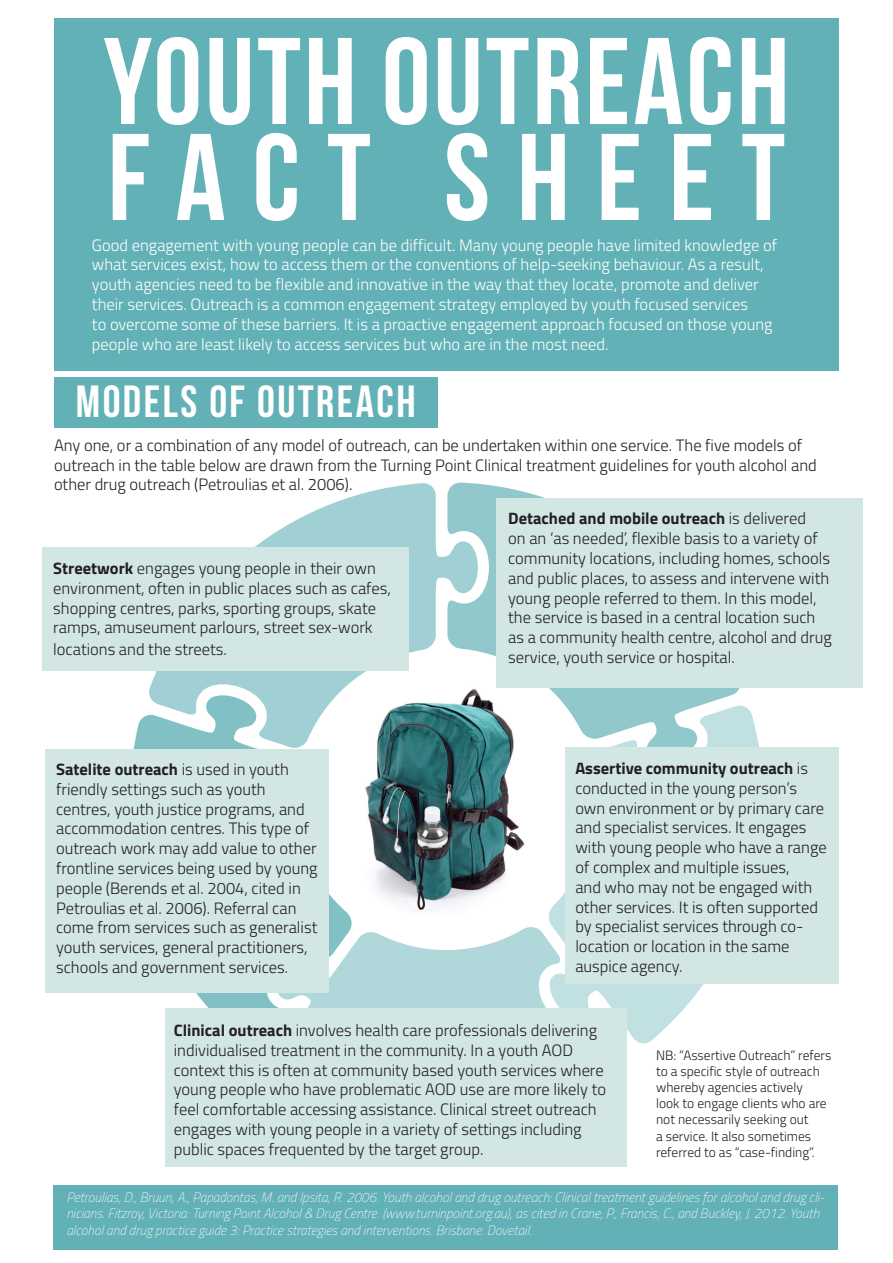
<style>
.page{position:relative;width:893px;height:1263px;background:#fff}
.page>*{position:absolute;margin:0;border:0;box-sizing:border-box;transform-origin:0 0}
.t1{font:123px/96px "Bebas Neue";letter-spacing:.025em;color:#fff}
.t2{font:45px "Bebas Neue";letter-spacing:.055em;color:#fff}
.t3{font:300 16.5px/19.8px "Titillium";color:#231f20}
.t4{font:300 16.5px/19.8px "Titillium";color:#fff}
.t5{font:italic 100 13.5px/16.2px "Titillium";color:#fff}
.t6{font:300 13.5px/16.2px "Titillium";color:#231f20}
.s1{font-weight:700}
</style>
<div class="page">
<img style="left:365px;top:749px;width:160px;height:162px">
<div style="left:54px;top:18px;width:785px;height:352px;background:#62b1b6"></div>
<div style="left:54px;top:377px;width:383px;height:51px;background:#62b1b6"></div>
<svg style="left:130px;top:715px;width:222px;height:294px"></svg>
<svg style="left:148px;top:483px;width:299px;height:266px"></svg>
<svg style="left:549px;top:706px;width:214px;height:338px"></svg>
<svg style="left:447px;top:482px;width:295px;height:278px"></svg>
<svg style="left:273px;top:925px;width:355px;height:191px;fill:#b0d8da"></svg>
<div style="left:42px;top:547px;width:367px;height:124px;background:#d2e6e3"></div>
<div style="left:496px;top:498px;width:367px;height:189px;background:#d2e6e3"></div>
<div style="left:45px;top:749px;width:283px;height:243px;background:#d2e6e3"></div>
<div style="left:566px;top:748px;width:273px;height:236px;background:#d2e6e3"></div>
<div style="left:165px;top:1009px;width:461px;height:158px;background:#d2e6e3"></div>
<div style="left:53px;top:1185px;width:785px;height:65px;background:#62b1b6"></div>
<h1 class="t1" style="left:103px;top:32px;width:687px">YOUTH OUTREACH<br>FACT SHEET</h1>
<p class="t4" style="left:92px;top:234px;width:687px">Good engagement with young people can be difficult. Many young people have limited knowledge of what services exist, how to access them or the conventions of help-seeking behaviour. As a result, youth agencies need to be flexible and innovative in the way that they locate, promote and deliver their services. Outreach is a common engagement strategy employed by youth focused services<br>to overcome some of these barriers. It is a proactive engagement approach focused on those young people who are least likely to access services but who are in the most need.</p>
<h2 class="t2" style="left:76px;top:377px;width:341px">MODELS OF OUTREACH</h2>
<p class="t3" style="left:54px;top:434px;width:764px">Any one, or a combination of any model of outreach, can be undertaken within one service. The five models of outreach in the table below are drawn from the Turning Point Clinical treatment guidelines for youth alcohol and other drug outreach (Petroulias et al. 2006).</p>
<p class="t3" style="left:53px;top:558px;width:339px"><span class="s1">Streetwork</span> engages young people in their own environment, often in public places such as cafes, shopping centres, parks, sporting groups, skate ramps, amuseument parlours, street sex-work</p>
<p class="t3" style="left:53px;top:639px;width:175px">locations and the streets.</p>
<p class="t3" style="left:508px;top:508px;width:325px"><span class="s1">Detached and mobile outreach</span> is delivered<br>on an ‘as needed’, flexible basis to a variety of community locations, including homes, schools and public places, to assess and intervene with young people referred to them. In this model, the service is based in a central location such as a community health centre, alcohol and drug service, youth service or hospital.</p>
<p class="t3" style="left:56px;top:758px;width:263px"><span class="s1">Satelite outreach</span> is used in youth friendly settings such as youth centres, youth justice programs, and accommodation centres. This type of outreach work may add value to other frontline services being used by young people (Berends et al. 2004, cited in Petroulias et al. 2006). Referral can come from services such as generalist youth services, general practitioners, schools and government services.</p>
<p class="t3" style="left:575px;top:757px;width:253px"><span class="s1">Assertive community outreach</span> is conducted in the young person’s own environment or by primary care and specialist services. It engages with young people who have a range of complex and multiple issues,<br>and who may not be engaged with other services. It is often supported by specialist services through co&shy;location or location in the same auspice agency.</p>
<p class="t3" style="left:174px;top:1019px;width:434px"><span class="s1">Clinical outreach</span> involves health care professionals delivering individualised treatment in the community. In a youth AOD context this is often at community based youth services where young people who have problematic AOD use are more likely to feel comfortable accessing assistance. Clinical street outreach engages with young people in a variety of settings including public spaces frequented by the target group.</p>
<p class="t5" style="left:66px;top:1189px;width:760px">Petroulias, D., Bruun, A., Papadontas, M. and Ipsita, R. 2006. Youth alcohol and drug outreach: Clinical treatment guidelines for alcohol and drug cli&shy;nicians. Fitzroy, Victoria: Turning Point Alcohol &amp; Drug Centre. (www.turninpoint.org.au), as cited in Crane, P., Francis, C., and Buckley, J. 2012. Youth alcohol and drug practice guide 3: Practice strategies and interventions. Brisbane. Dovetail.</p>
<p class="t6" style="left:656px;top:1046px;width:177px">NB: “Assertive Outreach” refers to a specific style of outreach whereby agencies actively<br>look to engage clients who are not necessarily seeking out<br>a service. It also sometimes referred to as “case-finding”.</p>
</div>
